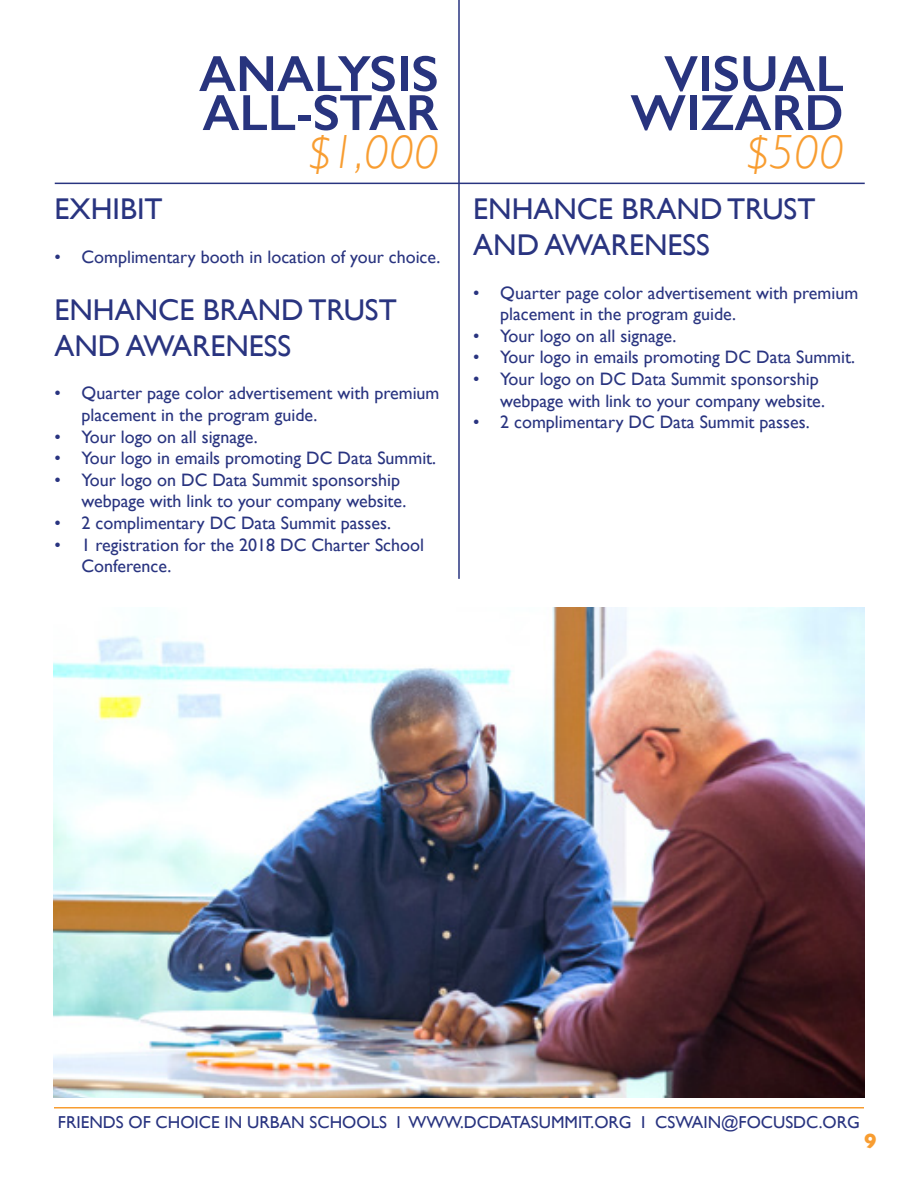
<style>
.page{position:relative;width:918px;height:1188px;background:#fff}
.page>*{position:absolute;margin:0;border:0;box-sizing:border-box;transform-origin:0 0}
.t1{font:600 51px "Gill Sans";color:#28347e}
.t2{font:italic 300 48px "Gill Sans";color:#f89d31}
.t3{font:30px/36px "Gill Sans";color:#293480}
.t4{font:700 21px "Gill Sans";color:#f89d31}
.t5{font:18px/21.6px "Gill Sans";color:#293480}
.t6{font:17.25px "Gill Sans";color:#293480}
</style>
<div class="page">
<hr style="left:54px;top:1107px;width:810px;height:1px;background:#f89d31">
<hr style="left:55px;top:183px;width:810px;height:1px;background:#293480">
<hr style="left:458px;top:0;width:2px;height:579px;background:#293480">
<img style="left:54px;top:608px;width:810px;height:489px">
<p class="t1" style="left:199px;top:43px;width:241px">ANALYSIS</p>
<p class="t1" style="left:202px;top:82px;width:238px">ALL-STAR</p>
<p class="t1" style="left:664px;top:43px;width:181px">VISUAL</p>
<p class="t1" style="left:630px;top:82px;width:215px">WIZARD</p>
<p class="t2" style="left:309px;top:125px;width:131px">$1,000</p>
<p class="t2" style="left:747px;top:125px;width:98px">$500</p>
<p class="t3" style="left:55px;top:191px;width:110px">EXHIBIT</p>
<p class="t5" style="left:55px;top:246px;width:387px">• Complimentary booth in location of your choice.</p>
<p class="t3" style="left:55px;top:292px;width:344px">ENHANCE BRAND TRUST<br>AND AWARENESS</p>
<p class="t5" style="left:82px;top:382px;width:359px;text-indent:-27px">• Quarter page color advertisement with premium placement in the program guide.</p>
<p class="t5" style="left:55px;top:426px;width:205px">• Your logo on all signage.</p>
<p class="t5" style="left:55px;top:447px;width:383px">• Your logo in emails promoting DC Data Summit.</p>
<p class="t5" style="left:82px;top:469px;width:327px;text-indent:-27px">• Your logo on DC Data Summit sponsorship webpage with link to your company website.</p>
<p class="t5" style="left:55px;top:512px;width:338px">• 2 complimentary DC Data Summit passes.</p>
<p class="t5" style="left:82px;top:534px;width:344px;text-indent:-27px">• 1 registration for the 2018 DC Charter School<br>Conference.</p>
<p class="t3" style="left:473px;top:191px;width:344px">ENHANCE BRAND TRUST<br>AND AWARENESS</p>
<p class="t5" style="left:500px;top:282px;width:359px;text-indent:-27px">• Quarter page color advertisement with premium placement in the program guide.</p>
<p class="t5" style="left:473px;top:325px;width:205px">• Your logo on all signage.</p>
<p class="t5" style="left:473px;top:346px;width:383px">• Your logo in emails promoting DC Data Summit.</p>
<p class="t5" style="left:500px;top:368px;width:327px;text-indent:-27px">• Your logo on DC Data Summit sponsorship webpage with link to your company website.</p>
<p class="t5" style="left:473px;top:411px;width:338px">• 2 complimentary DC Data Summit passes.</p>
<p class="t6" style="left:58px;top:1112px;width:804px">FRIENDS OF CHOICE IN URBAN SCHOOLS I WWW.DCDATASUMMIT.ORG I CSWAIN@FOCUSDC.ORG</p>
<p class="t4" style="left:864px;top:1125px;width:14px">9</p>
</div>
